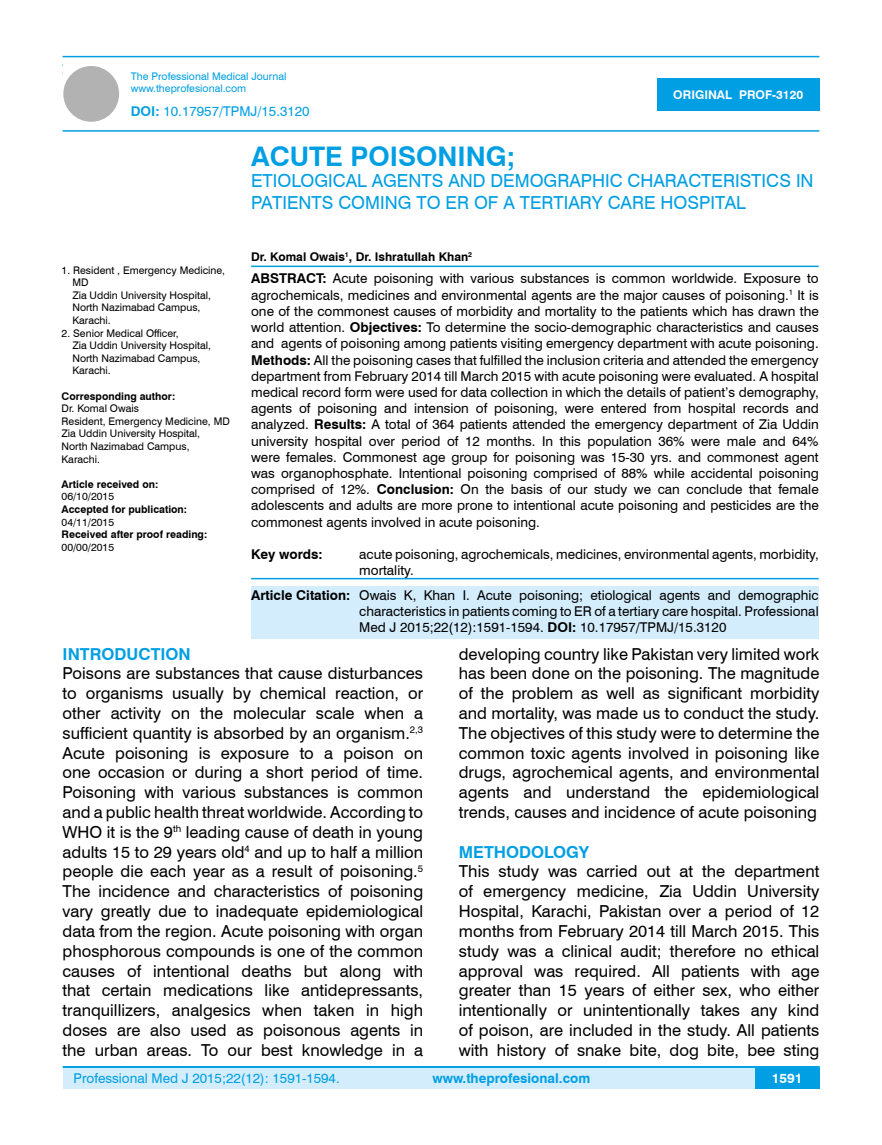
<style>
.page{position:relative;width:882px;height:1145px;background:#fff}
.page>*{position:absolute;margin:0;border:0;box-sizing:border-box;transform-origin:0 0}
.t1{font:700 27px "Swiss 721 BT";color:#009fe3}
.t2{font:18px/21.6px "Swiss 721 BT";color:#009fe3}
.t3{font:16.5px/19.8px "Swiss 721 BT";color:#000;text-align:justify}
.t4{font:700 16.5px "Swiss 721 BT";color:#009fe3}
.t5{font:13.5px/16.2px "Swiss 721 BT";color:#000;text-align:justify}
.t6{font:13.5px "Swiss 721 BT";color:#009fe3}
.t7{font:700 13.5px "Swiss 721 BT";color:#009fe3}
.t8{font:700 13.5px "Swiss 721 BT";color:#000}
.t9{font:700 13.5px "Swiss 721 BT";color:#fff}
.t10{font:700 12px "Swiss 721 BT";color:#000}
.t11{font:700 12px "Swiss 721 BT";color:#fff}
.t12{font:10.5px/12.6px "Swiss 721 BT";color:#000}
.t13{font:700 10.5px "Swiss 721 BT";color:#000}
.t14{font:10.5px/12.6px "Swiss 721 BT";color:#009fe3}
.s1{font-weight:700}
</style>
<div class="page">
<div style="left:63px;top:1067px;width:756px;height:21px;background:#d4edfc"></div>
<hr style="left:63px;top:1066px;width:756px;height:2px;background:#009fe3">
<div style="left:754px;top:1068px;width:65px;height:20px;background:#009fe3"></div>
<hr style="left:63px;top:56px;width:756px;height:1px;background:#009fe3">
<hr style="left:63px;top:130px;width:756px;height:2px;background:#009fe3">
<div style="left:63px;top:66px;width:56px;height:56px;background:#b3b2b2;border-radius:50%"></div>
<div style="left:657px;top:78px;width:162px;height:33px;background:#009fe3"></div>
<hr style="left:251px;top:265px;width:567px;height:2px;background:#009fe3">
<hr style="left:251px;top:578px;width:567px;height:1px;background:#009fe3">
<div style="left:251px;top:586px;width:567px;height:53px;background:#d4edfc"></div>
<p class="t14" style="left:131px;top:69px;width:157px">The Professional Medical Journal www.theprofesional.com</p>
<p class="t6" style="left:131px;top:102px;width:180px"><span class="s1">DOI:</span> 10.17957/TPMJ/15.3120</p>
<p class="t11" style="left:673px;top:87px;width:131px">ORIGINAL PROF-3120</p>
<h1 class="t1" style="left:251px;top:137px;width:265px">ACUTE POISONING;</h1>
<p class="t2" style="left:251px;top:169px;width:563px">ETIOLOGICAL AGENTS AND DEMOGRAPHIC CHARACTERISTICS IN<br>PATIENTS COMING TO ER OF A TERTIARY CARE HOSPITAL</p>
<p class="t12" style="left:72px;top:263px;width:154px;text-indent:-11px">1. Resident , Emergency Medicine,<br>MD<br>Zia Uddin University Hospital,<br>North Nazimabad Campus,<br>Karachi.</p>
<p class="t12" style="left:72px;top:326px;width:140px;text-indent:-11px">2. Senior Medical Officer,<br>Zia Uddin University Hospital,<br>North Nazimabad Campus,<br>Karachi.</p>
<p class="t13" style="left:62px;top:388px;width:115px">Corresponding author:</p>
<p class="t12" style="left:62px;top:402px;width:170px">Dr. Komal Owais<br>Resident, Emergency Medicine, MD<br>Zia Uddin University Hospital,<br>North Nazimabad Campus,<br>Karachi.</p>
<p class="t13" style="left:62px;top:477px;width:98px">Article received on:</p>
<p class="t12" style="left:62px;top:490px;width:54px">06/10/2015</p>
<p class="t13" style="left:62px;top:502px;width:127px">Accepted for publication:</p>
<p class="t12" style="left:62px;top:515px;width:54px">04/11/2015</p>
<p class="t13" style="left:62px;top:527px;width:147px">Received after proof reading:</p>
<p class="t12" style="left:62px;top:540px;width:54px">00/00/2015</p>
<p class="t10" style="left:251px;top:248px;width:222px">Dr. Komal Owais<sup>1</sup>, Dr. Ishratullah Khan<sup>2</sup></p>
<p class="t5" style="left:251px;top:270px;width:569px"><span class="s1">ABSTRACT:</span> Acute poisoning with various substances is common worldwide. Exposure to agrochemicals, medicines and environmental agents are the major causes of poisoning.<sup>1</sup> It is one of the commonest causes of morbidity and mortality to the patients which has drawn the world attention. <span class="s1">Objectives:</span> To determine the socio-demographic characteristics and causes and agents of poisoning among patients visiting emergency department with acute poisoning.<br><span class="s1">Methods:</span> All the poisoning cases that fulfilled the inclusion criteria and attended the emergency department from February 2014 till March 2015 with acute poisoning were evaluated. A hospital medical record form were used for data collection in which the details of patient’s demography, agents of poisoning and intension of poisoning, were entered from hospital records and analyzed. <span class="s1">Results:</span> A total of 364 patients attended the emergency department of Zia Uddin university hospital over period of 12 months. In this population 36% were male and 64% were females. Commonest age group for poisoning was 15-30 yrs. and commonest agent was organophosphate. Intentional poisoning comprised of 88% while accidental poisoning comprised of 12%. <span class="s1">Conclusion:</span> On the basis of our study we can conclude that female adolescents and adults are more prone to intentional acute poisoning and pesticides are the commonest agents involved in acute poisoning.</p>
<p class="t8" style="left:251px;top:545px;width:73px">Key words:</p>
<p class="t5" style="left:359px;top:545px;width:461px">acute poisoning, agrochemicals, medicines, environmental agents, morbidity, mortality.</p>
<p class="t5" style="left:359px;top:586px;width:460px;text-indent:-108px"><span class="s1">Article Citation:</span> Owais K, Khan I. Acute poisoning; etiological agents and demographic characteristics in patients coming to ER of a tertiary care hospital. Professional Med J 2015;22(12):1591-1594. <span class="s1">DOI:</span> 10.17957/TPMJ/15.3120</p>
<p class="t4" style="left:63px;top:642px;width:130px">INTRODUCTION</p>
<p class="t3" style="left:63px;top:663px;width:362px">Poisons are substances that cause disturbances to organisms usually by chemical reaction, or other activity on the molecular scale when a sufficient quantity is absorbed by an organism.<sup>2,3<br></sup>Acute poisoning is exposure to a poison on one occasion or during a short period of time.<br>Poisoning with various substances is common and a public health threat worldwide. According to WHO it is the 9<sup>th</sup> leading cause of death in young adults 15 to 29 years old<sup>4</sup> and up to half a million people die each year as a result of poisoning.<sup>5<br></sup>The incidence and characteristics of poisoning vary greatly due to inadequate epidemiological data from the region. Acute poisoning with organ phosphorous compounds is one of the common causes of intentional deaths but along with that certain medications like antidepressants, tranquillizers, analgesics when taken in high doses are also used as poisonous agents in the urban areas. To our best knowledge in a</p>
<p class="t3" style="left:458px;top:643px;width:362px">developing country like Pakistan very limited work has been done on the poisoning. The magnitude of the problem as well as significant morbidity and mortality, was made us to conduct the study.<br>The objectives of this study were to determine the common toxic agents involved in poisoning like drugs, agrochemical agents, and environmental agents and understand the epidemiological trends, causes and incidence of acute poisoning</p>
<p class="t4" style="left:458px;top:840px;width:132px">METHODOLOGY</p>
<p class="t3" style="left:458px;top:861px;width:362px">This study was carried out at the department of emergency medicine, Zia Uddin University Hospital, Karachi, Pakistan over a period of 12 months from February 2014 till March 2015. This study was a clinical audit; therefore no ethical approval was required. All patients with age greater than 15 years of either sex, who either intentionally or unintentionally takes any kind of poison, are included in the study. All patients with history of snake bite, dog bite, bee sting</p>
<p class="t6" style="left:74px;top:1069px;width:267px">Professional Med J 2015;22(12): 1591-1594.</p>
<p class="t7" style="left:432px;top:1069px;width:159px">www.theprofesional.com</p>
<p class="t9" style="left:771px;top:1069px;width:32px">1591</p>
</div>
